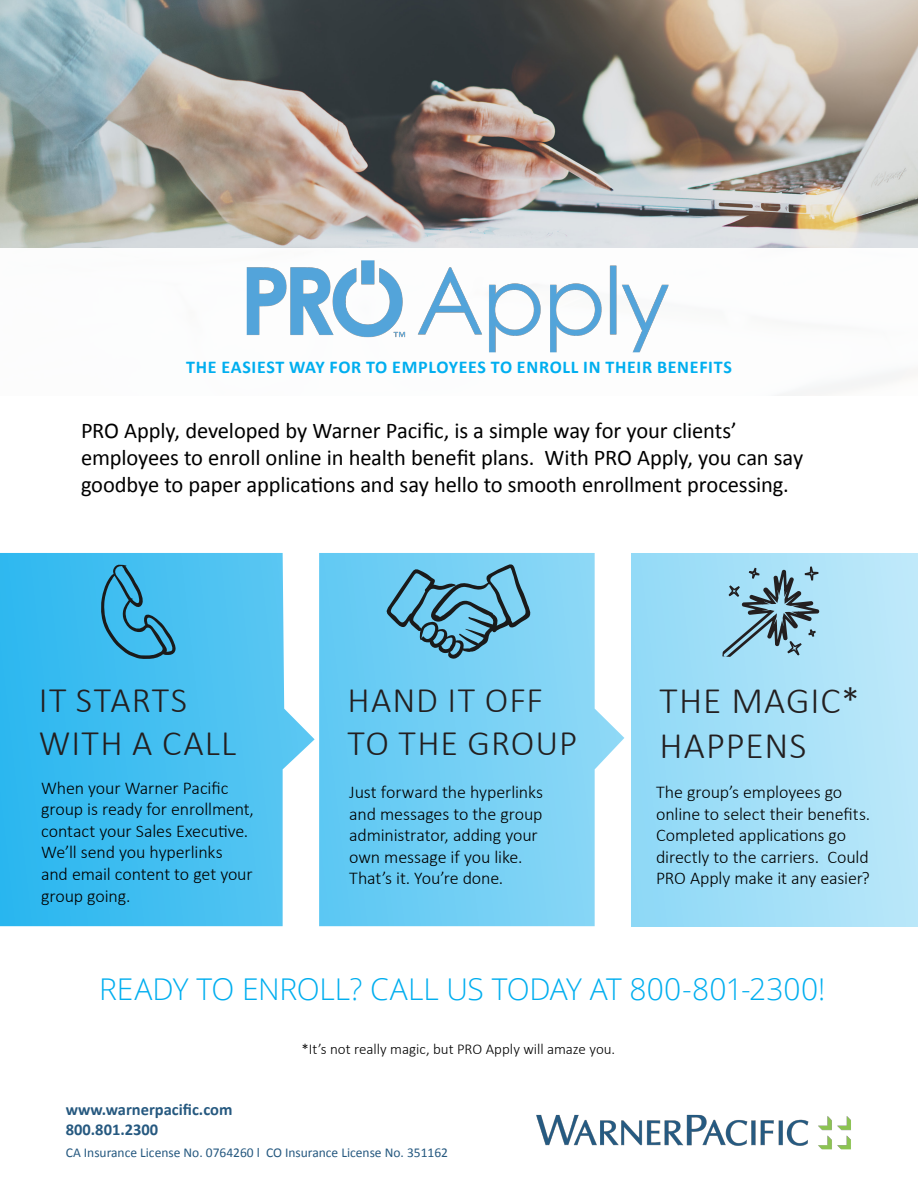
<style>
.page{position:relative;width:918px;height:1188px;background:#fff}
.page>*{position:absolute;margin:0;border:0;box-sizing:border-box;transform-origin:0 0}
.t1{font:300 37.5px/45px "Calibri";letter-spacing:.025em;color:#231f20}
.t2{font:300 36px "Calibri";letter-spacing:.035em;color:#231f20}
.t3{font:300 30px "Open Sans";letter-spacing:-.005em;color:#00aeef}
.t4{font:22.5px/27px "Calibri";letter-spacing:-.01em;color:#000}
.t5{font:300 18px/21.6px "Calibri";letter-spacing:-.01em;color:#000}
.t6{font:700 18px "Calibri";letter-spacing:.04em;color:#00aeef}
.t7{font:700 16.5px "Calibri";color:#265980}
.t8{font:300 15px "Calibri";color:#000}
.t9{font:13.5px "Calibri";color:#265980}
</style>
<div class="page">
<svg style="left:0;top:553px;width:315px;height:373px;background:#55c5f2"></svg>
<svg style="left:319px;top:553px;width:305px;height:373px;background:#82d4f5"></svg>
<img style="left:0;top:0;width:918px;height:248px">
<div style="left:631px;top:553px;width:287px;height:373px;background:linear-gradient(to right,#8fd9f6,#bde8fa)"></div>
<svg style="left:385px;top:562px;width:147px;height:97px;background:#64acca"></svg>
<svg style="left:100px;top:563px;width:76px;height:96px;background:#3ca4cf"></svg>
<img style="left:536px;top:1114px;width:315px;height:36px">
<svg style="left:722px;top:557px;width:99px;height:105px;background:#8dbacd"></svg>
<img style="left:231px;top:227px;width:456px;height:126px">
<p class="t6" style="left:186px;top:356px;width:547px">THE EASIEST WAY FOR TO EMPLOYEES TO ENROLL IN THEIR BENEFITS</p>
<p class="t4" style="left:81px;top:418px;width:724px">PRO Apply, developed by Warner Pacific, is a simple way for your clients’ employees to enroll online in health benefit plans. With PRO Apply, you can say goodbye to paper applications and say hello to smooth enrollment processing.</p>
<p class="t2" style="left:39px;top:678px;width:150px">IT STARTS</p>
<p class="t2" style="left:39px;top:721px;width:199px">WITH A CALL</p>
<p class="t5" style="left:41px;top:777px;width:214px">When your Warner Pacific group is ready for enrollment, contact your Sales Executive.<br>We’ll send you hyperlinks and email content to get your group going.</p>
<p class="t5" style="left:349px;top:781px;width:195px">Just forward the hyperlinks and messages to the group administrator, adding your own message if you like.<br>That’s it. You’re done.</p>
<p class="t2" style="left:348px;top:678px;width:197px">HAND IT OFF</p>
<p class="t2" style="left:348px;top:721px;width:231px">TO THE GROUP</p>
<p class="t1" style="left:660px;top:678px;width:202px">THE MAGIC*<br>HAPPENS</p>
<p class="t5" style="left:656px;top:781px;width:216px">The group’s employees go online to select their benefits.<br>Completed applications go directly to the carriers. Could<br>PRO Apply make it any easier?</p>
<p class="t3" style="left:99px;top:968px;width:728px">READY TO ENROLL? CALL US TODAY AT 800-801-2300!</p>
<p class="t7" style="left:66px;top:1099px;width:168px">www.warnerpacific.com</p>
<p class="t7" style="left:66px;top:1119px;width:94px">800.801.2300</p>
<p class="t8" style="left:302px;top:1040px;width:315px">*It’s not really magic, but PRO Apply will amaze you.</p>
<p class="t9" style="left:66px;top:1144px;width:384px">CA Insurance License No. 0764260 l CO Insurance License No. 351162</p>
</div>
